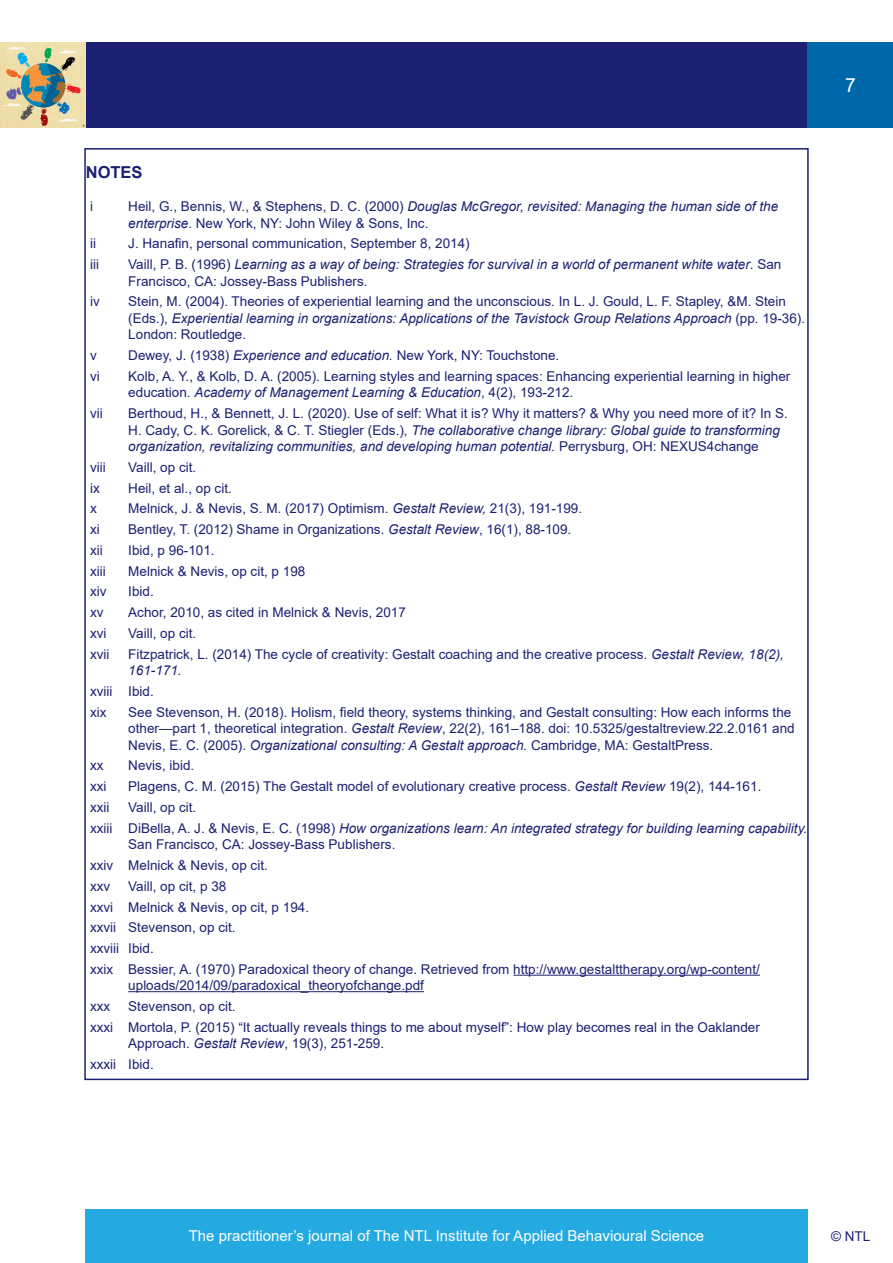
<style>
.page{position:relative;width:893px;height:1263px;background:#fff}
.page>*{position:absolute;margin:0;border:0;box-sizing:border-box;transform-origin:0 0}
.t1{font:19.5px "Arial";color:#fff}
.REFERENCES{font:700 16.5px "Arial";color:#1c2072}
.t2{font:15px "Arial";color:#fff}
.t3{font:13.5px/16.5px "Arial";color:#1c2072}
.t4{font:italic 13.5px/16.5px "Arial";color:#1c2072}
.s1{font-style:italic}
.s2{font-style:normal}
</style>
<div class="page">
<div style="left:85px;top:43px;width:723px;height:85px;background:#1c2072"></div>
<div style="left:808px;top:43px;width:85px;height:85px;background:#0067aa"></div>
<img style="left:0;top:43px;width:85px;height:85px">
<div style="left:85px;top:1209px;width:723px;height:54px;background:#24aae1"></div>
<hr style="left:513px;top:975px;width:247px;height:1px;background:#1c2072">
<hr style="left:128px;top:991px;width:296px;height:1px;background:#1c2072">
<p class="REFERENCES" style="left:86px;top:161px;width:58px">NOTES</p>
<p class="t3" style="left:90px;top:198px;width:4px">i</p>
<p class="t3" style="left:128px;top:198px;width:651px">Heil, G., Bennis, W., &amp; Stephens, D. C. (2000) <span class="s1">Douglas McGregor, revisited: Managing the human side of the enterprise</span>. New York, NY: John Wiley &amp; Sons, Inc.</p>
<p class="t3" style="left:90px;top:235px;width:7px">ii</p>
<p class="t3" style="left:128px;top:235px;width:343px">J. Hanafin, personal communication, September 8, 2014)</p>
<p class="t3" style="left:90px;top:256px;width:10px">iii</p>
<p class="t4" style="left:128px;top:256px;width:655px"><span class="s2">Vaill, P. B. (1996)</span> Learning as a way of being: Strategies for survival in a world of permanent white water<span class="s2">. San<br>Francisco, CA: Jossey-Bass Publishers.</span></p>
<p class="t3" style="left:90px;top:293px;width:11px">iv</p>
<p class="t3" style="left:128px;top:293px;width:678px">Stein, M. (2004). Theories of experiential learning and the unconscious. In L. J. Gould, L. F. Stapley, &amp;M. Stein (Eds.), <span class="s1">Experiential learning in organizations: Applications of the Tavistock Group Relations Approach</span> (pp. 19-36).<br>London: Routledge.</p>
<p class="t3" style="left:90px;top:347px;width:8px">v</p>
<p class="t3" style="left:128px;top:347px;width:432px">Dewey, J. (1938) <span class="s1">Experience and education.</span> New York, NY: Touchstone.</p>
<p class="t3" style="left:90px;top:368px;width:11px">vi</p>
<p class="t3" style="left:128px;top:368px;width:664px">Kolb, A. Y., &amp; Kolb, D. A. (2005). Learning styles and learning spaces: Enhancing experiential learning in higher education. <span class="s1">Academy of Management Learning &amp; Education</span>, 4(2), 193-212.</p>
<p class="t3" style="left:90px;top:405px;width:14px">vii</p>
<p class="t3" style="left:128px;top:405px;width:661px">Berthoud, H., &amp; Bennett, J. L. (2020). Use of self: What it is? Why it matters? &amp; Why you need more of it? In S.<br>H. Cady, C. K. Gorelick, &amp; C. T. Stiegler (Eds.), <span class="s1">The collaborative change library: Global guide to transforming organization, revitalizing communities, and developing human potential.</span> Perrysburg, OH: NEXUS4change</p>
<p class="t3" style="left:90px;top:459px;width:17px">viii</p>
<p class="t3" style="left:128px;top:459px;width:70px">Vaill, op cit.</p>
<p class="t3" style="left:90px;top:480px;width:11px">ix</p>
<p class="t3" style="left:128px;top:480px;width:105px">Heil, et al., op cit.</p>
<p class="t3" style="left:90px;top:500px;width:8px">x</p>
<p class="t3" style="left:128px;top:500px;width:455px">Melnick, J. &amp; Nevis, S. M. (2017) Optimism. <span class="s1">Gestalt Review,</span> 21(3), 191-199.</p>
<p class="t3" style="left:90px;top:521px;width:11px">xi</p>
<p class="t3" style="left:128px;top:521px;width:444px">Bentley, T. (2012) Shame in Organizations. <span class="s1">Gestalt Review</span>, 16(1), 88-109.</p>
<p class="t3" style="left:90px;top:542px;width:14px">xii</p>
<p class="t3" style="left:128px;top:542px;width:88px">Ibid, p 96-101.</p>
<p class="t3" style="left:90px;top:563px;width:17px">xiii</p>
<p class="t3" style="left:128px;top:563px;width:179px">Melnick &amp; Nevis, op cit, p 198</p>
<p class="t3" style="left:90px;top:583px;width:18px">xiv</p>
<p class="t3" style="left:128px;top:583px;width:27px">Ibid.</p>
<p class="t3" style="left:90px;top:604px;width:15px">xv</p>
<p class="t3" style="left:128px;top:604px;width:279px">Achor, 2010, as cited in Melnick &amp; Nevis, 2017</p>
<p class="t3" style="left:90px;top:625px;width:18px">xvi</p>
<p class="t3" style="left:128px;top:625px;width:70px">Vaill, op cit.</p>
<p class="t3" style="left:90px;top:646px;width:21px">xvii</p>
<p class="t3" style="left:128px;top:646px;width:657px">Fitzpatrick, L. (2014) The cycle of creativity: Gestalt coaching and the creative process. <span class="s1">Gestalt Review, 18(2),<br>161-171.</span></p>
<p class="t3" style="left:90px;top:683px;width:65px">xviii Ibid.</p>
<p class="t3" style="left:90px;top:704px;width:18px">xix</p>
<p class="t3" style="left:128px;top:704px;width:668px">See Stevenson, H. (2018). Holism, field theory, systems thinking, and Gestalt consulting: How each informs the other—part 1, theoretical integration. <span class="s1">Gestalt Review</span>, 22(2), 161–188. doi: 10.5325/gestaltreview.22.2.0161 and<br>Nevis, E. C. (2005). <span class="s1">Organizational consulting: A Gestalt approach.</span> Cambridge, MA: GestaltPress.</p>
<p class="t3" style="left:90px;top:757px;width:15px">xx</p>
<p class="t3" style="left:128px;top:757px;width:68px">Nevis, ibid.</p>
<p class="t3" style="left:90px;top:778px;width:18px">xxi</p>
<p class="t3" style="left:128px;top:778px;width:635px">Plagens, C. M. (2015) The Gestalt model of evolutionary creative process. <span class="s1">Gestalt Review</span> 19(2), 144-161.</p>
<p class="t3" style="left:90px;top:799px;width:21px">xxii</p>
<p class="t3" style="left:128px;top:799px;width:70px">Vaill, op cit.</p>
<p class="t3" style="left:128px;top:820px;width:680px;text-indent:-38px">xxiii DiBella, A. J. &amp; Nevis, E. C. (1998) <span class="s1">How organizations learn: An integrated strategy for building learning capability.<br></span>San Francisco, CA: Jossey-Bass Publishers.</p>
<p class="t3" style="left:90px;top:857px;width:179px">xxiv Melnick &amp; Nevis, op cit.</p>
<p class="t3" style="left:90px;top:878px;width:22px">xxv</p>
<p class="t3" style="left:128px;top:878px;width:100px">Vaill, op cit, p 38</p>
<p class="t3" style="left:90px;top:898px;width:221px">xxvi Melnick &amp; Nevis, op cit, p 194.</p>
<p class="t3" style="left:90px;top:919px;width:147px">xxvii Stevenson, op cit.</p>
<p class="t3" style="left:90px;top:940px;width:65px">xxviii Ibid.</p>
<p class="t3" style="left:128px;top:961px;width:633px;text-indent:-38px">xxix Bessier, A. (1970) Paradoxical theory of change. Retrieved from http://www.gestalttherapy.org/wp-content/ uploads/2014/09/paradoxical_theoryofchange.pdf</p>
<p class="t3" style="left:90px;top:998px;width:22px">xxx</p>
<p class="t3" style="left:128px;top:998px;width:109px">Stevenson, op cit.</p>
<p class="t3" style="left:128px;top:1019px;width:633px;text-indent:-38px">xxxi Mortola, P. (2015) “It actually reveals things to me about myself”: How play becomes real in the Oaklander<br>Approach. <span class="s1">Gestalt Review</span>, 19(3), 251-259.</p>
<p class="t3" style="left:90px;top:1056px;width:65px">xxxii Ibid.</p>
<h1 class="t1" style="left:845px;top:72px;width:12px">7</h1>
<p class="t2" style="left:189px;top:1226px;width:517px">The practitioner’s journal of The NTL Institute for Applied Behavioural Science</p>
<p class="t3" style="left:831px;top:1228px;width:41px">© NTL</p>
</div>
